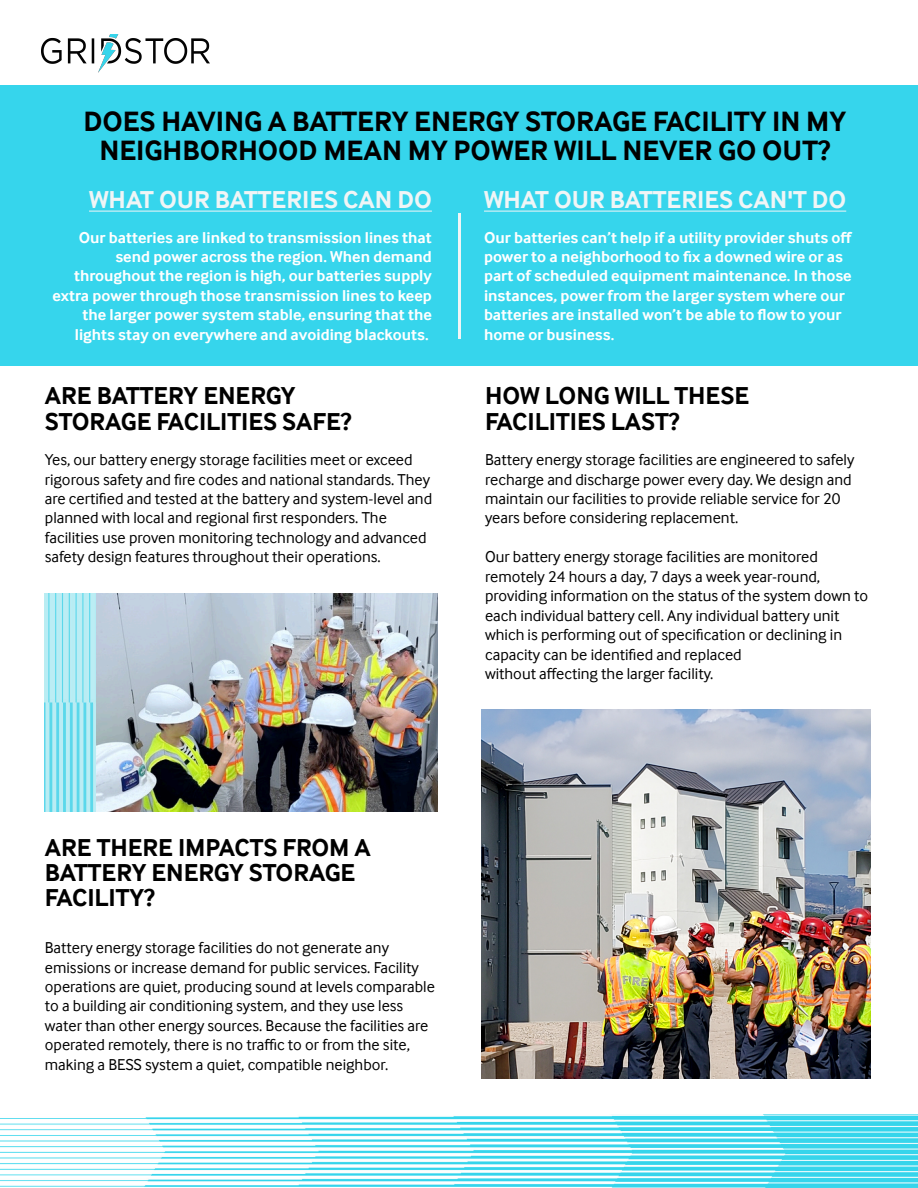
<style>
.page{position:relative;width:918px;height:1188px;background:#fff}
.page>*{position:absolute;margin:0;border:0;box-sizing:border-box;transform-origin:0 0}
.t1{font:700 28.8px/28.8px "Inter Face";color:#000;text-align:center}
.t2{font:700 25.2px/25.2px "Inter Face";color:#000}
.t3{font:700 25.2px "Inter Face";color:#f0f5f6}
.t4{font:16.2px/19.5px "Inter Face";color:#000}
.t5{font:700 16.2px/19.5px "Inter Face";color:#fff;text-align:right}
</style>
<div class="page">
<div style="left:0;top:85px;width:918px;height:281px;background:#36d5ec"></div>
<hr style="left:89px;top:211px;width:343px;height:1px;background:#f0f5f6">
<hr style="left:484px;top:211px;width:362px;height:1px;background:#f0f5f6">
<hr style="left:459px;top:213px;width:2px;height:126px;background:#f0f5f6">
<img style="left:0;top:1115px;width:918px;height:73px">
<img style="left:482px;top:710px;width:388px;height:368px">
<img style="left:42px;top:34px;width:168px;height:38px">
<img style="left:45px;top:594px;width:51px;height:218px">
<img style="left:96px;top:594px;width:341px;height:218px">
<h1 class="t1" style="left:83px;top:107px;width:764px">DOES HAVING A BATTERY ENERGY STORAGE FACILITY IN MY<br>NEIGHBORHOOD MEAN MY POWER WILL NEVER GO OUT?</h1>
<h2 class="t3" style="left:89px;top:185px;width:344px">WHAT OUR BATTERIES CAN DO</h2>
<p class="t5" style="left:53px;top:227px;width:381px">Our batteries are linked to transmission lines that send power across the region. When demand throughout the region is high, our batteries supply extra power through those transmission lines to keep the larger power system stable, ensuring that the lights stay on everywhere and avoiding blackouts.</p>
<h2 class="t3" style="left:484px;top:185px;width:364px">WHAT OUR BATTERIES CAN'T DO</h2>
<p class="t5" style="left:484px;top:227px;width:370px;text-align:left">Our batteries can’t help if a utility provider shuts off power to a neighborhood to fix a downed wire or as part of scheduled equipment maintenance. In those instances, power from the larger system where our batteries are installed won’t be able to flow to your home or business.</p>
<h2 class="t2" style="left:45px;top:383px;width:308px">ARE BATTERY ENERGY<br>STORAGE FACILITIES SAFE?</h2>
<p class="t4" style="left:45px;top:450px;width:389px">Yes, our battery energy storage facilities meet or exceed rigorous safety and fire codes and national standards. They are certified and tested at the battery and system-level and planned with local and regional first responders. The facilities use proven monitoring technology and advanced safety design features throughout their operations.</p>
<h2 class="t2" style="left:485px;top:383px;width:266px">HOW LONG WILL THESE<br>FACILITIES LAST?</h2>
<p class="t4" style="left:485px;top:450px;width:371px">Battery energy storage facilities are engineered to safely recharge and discharge power every day. We design and maintain our facilities to provide reliable service for 20 years before considering replacement.</p>
<p class="t4" style="left:485px;top:547px;width:385px">Our battery energy storage facilities are monitored remotely 24 hours a day, 7 days a week year-round, providing information on the status of the system down to each individual battery cell. Any individual battery unit which is performing out of specification or declining in capacity can be identified and replaced<br>without affecting the larger facility.</p>
<h2 class="t2" style="left:45px;top:835px;width:327px">ARE THERE IMPACTS FROM A<br>BATTERY ENERGY STORAGE<br>FACILITY?</h2>
<p class="t4" style="left:45px;top:938px;width:392px">Battery energy storage facilities do not generate any emissions or increase demand for public services. Facility operations are quiet, producing sound at levels comparable to a building air conditioning system, and they use less water than other energy sources. Because the facilities are operated remotely, there is no traffic to or from the site, making a BESS system a quiet, compatible neighbor.</p>
</div>
